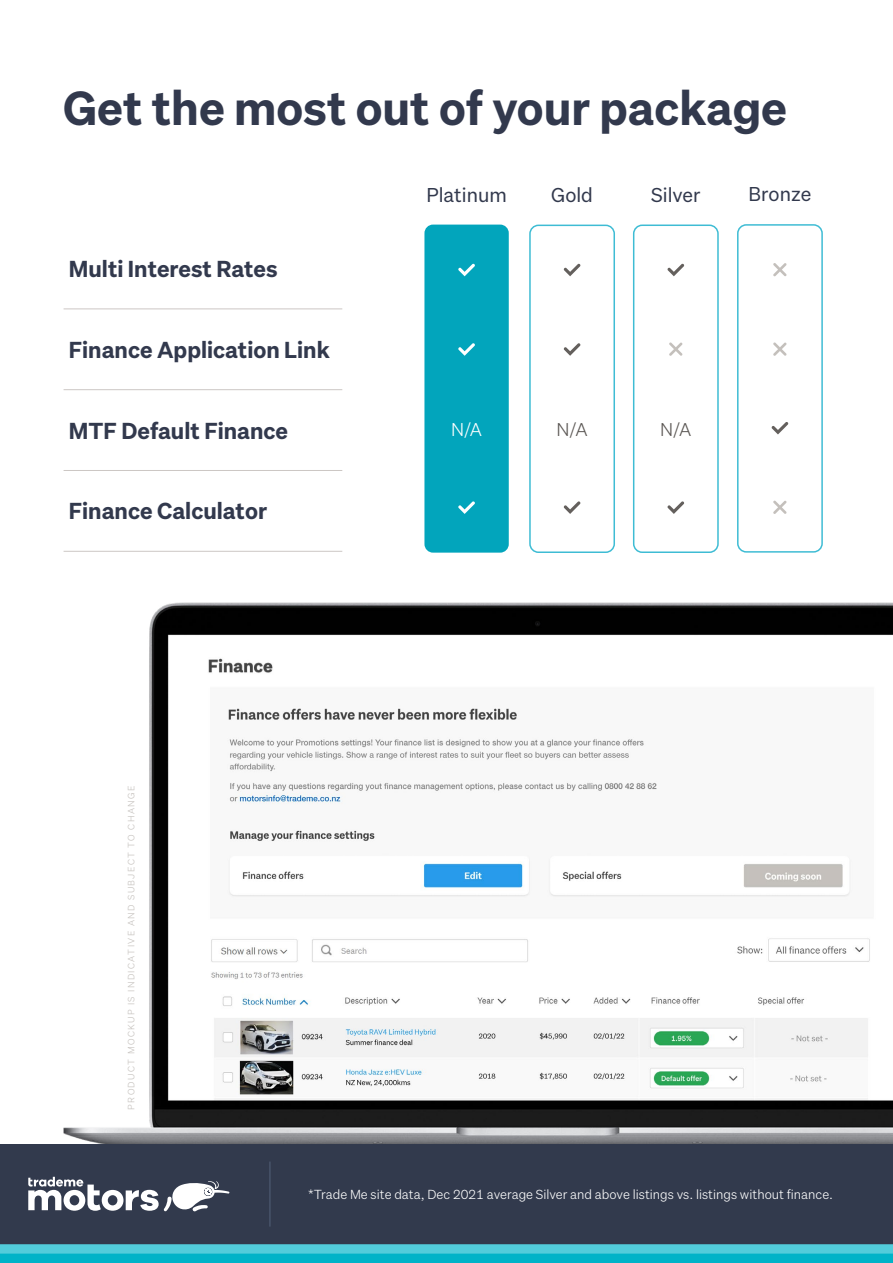
<style>
.page{position:relative;width:893px;height:1263px;background:#fff}
.page>*{position:absolute;margin:0;border:0;box-sizing:border-box;transform-origin:0 0}
.t1{font:700 46.5px "Story Sans";color:#32394d}
.t2{font:700 22.5px "Story Sans";color:#32394d}
.t3{font:19.5px "Story Sans";color:#32394d}
.t4{font:300 18px "Story Sans";color:#5a5653}
.t5{font:300 18px "Story Sans";color:#fff}
.t6{font:300 12.75px "Story Sans";color:#fff}
.t7{font:300 9px "Story Sans";letter-spacing:.15em;color:#c4c0bc}
</style>
<div class="page">
<img style="left:63px;top:602px;width:830px;height:542px">
<div style="left:0;top:1144px;width:893px;height:100px;background:#323a4d"></div>
<div style="left:0;top:1244px;width:893px;height:11px;background:#52ccdb"></div>
<div style="left:0;top:1253px;width:893px;height:10px;background:#00b3c8"></div>
<svg style="left:28px;top:1177px;width:201px;height:35px"></svg>
<hr style="left:269px;top:1161px;width:2px;height:65px;background:#48546a">
<hr style="left:64px;top:308px;width:278px;height:1px;background:#ccc7c4">
<hr style="left:64px;top:389px;width:278px;height:1px;background:#ccc7c4">
<hr style="left:64px;top:470px;width:278px;height:1px;background:#ccc7c4">
<hr style="left:64px;top:551px;width:278px;height:1px;background:#ccc7c4">
<div style="left:529px;top:225px;width:86px;height:328px;border:2px solid #3ebcd4;border-radius:9px"></div>
<svg style="left:564px;top:343px;width:16px;height:13px"></svg>
<svg style="left:564px;top:501px;width:16px;height:13px"></svg>
<svg style="left:564px;top:264px;width:16px;height:12px"></svg>
<div style="left:424px;top:225px;width:85px;height:328px;background:#02a5bc;border-radius:9px"></div>
<svg style="left:458px;top:343px;width:17px;height:13px"></svg>
<svg style="left:458px;top:501px;width:17px;height:13px"></svg>
<svg style="left:458px;top:264px;width:17px;height:12px"></svg>
<div style="left:737px;top:224px;width:86px;height:329px;border:2px solid #3ebcd4;border-radius:9px"></div>
<svg style="left:772px;top:422px;width:16px;height:12px"></svg>
<svg style="left:773px;top:342px;width:14px;height:14px"></svg>
<svg style="left:773px;top:501px;width:14px;height:13px"></svg>
<svg style="left:773px;top:263px;width:14px;height:13px"></svg>
<div style="left:633px;top:224px;width:86px;height:329px;border:2px solid #3ebcd4;border-radius:9px"></div>
<svg style="left:669px;top:342px;width:13px;height:14px"></svg>
<svg style="left:667px;top:501px;width:17px;height:13px"></svg>
<svg style="left:667px;top:264px;width:17px;height:12px"></svg>
<h1 class="t1" style="left:63px;top:77px;width:725px">Get the most out of your package</h1>
<h2 class="t2" style="left:69px;top:254px;width:210px">Multi Interest Rates</h2>
<h2 class="t2" style="left:69px;top:335px;width:263px">Finance Application Link</h2>
<h2 class="t2" style="left:69px;top:416px;width:221px">MTF Default Finance</h2>
<h2 class="t2" style="left:69px;top:497px;width:200px">Finance Calculator</h2>
<h3 class="t3" style="left:426px;top:182px;width:82px">Platinum</h3>
<h3 class="t3" style="left:551px;top:182px;width:43px">Gold</h3>
<h3 class="t3" style="left:651px;top:182px;width:51px">Silver</h3>
<h3 class="t3" style="left:749px;top:182px;width:64px">Bronze</h3>
<h3 class="t5" style="left:451px;top:418px;width:33px">N/A</h3>
<h3 class="t4" style="left:556px;top:418px;width:33px">N/A</h3>
<h3 class="t4" style="left:660px;top:418px;width:33px">N/A</h3>
<p class="t7" style="left:126px;top:1109px;width:325px;rotate:-90deg">PRODUCT MOCKUP IS INDICATIVE AND SUBJECT TO CHANGE</p>
<p class="t6" style="left:308px;top:1186px;width:526px">*Trade Me site data, Dec 2021 average Silver and above listings vs. listings without finance.</p>
</div>
